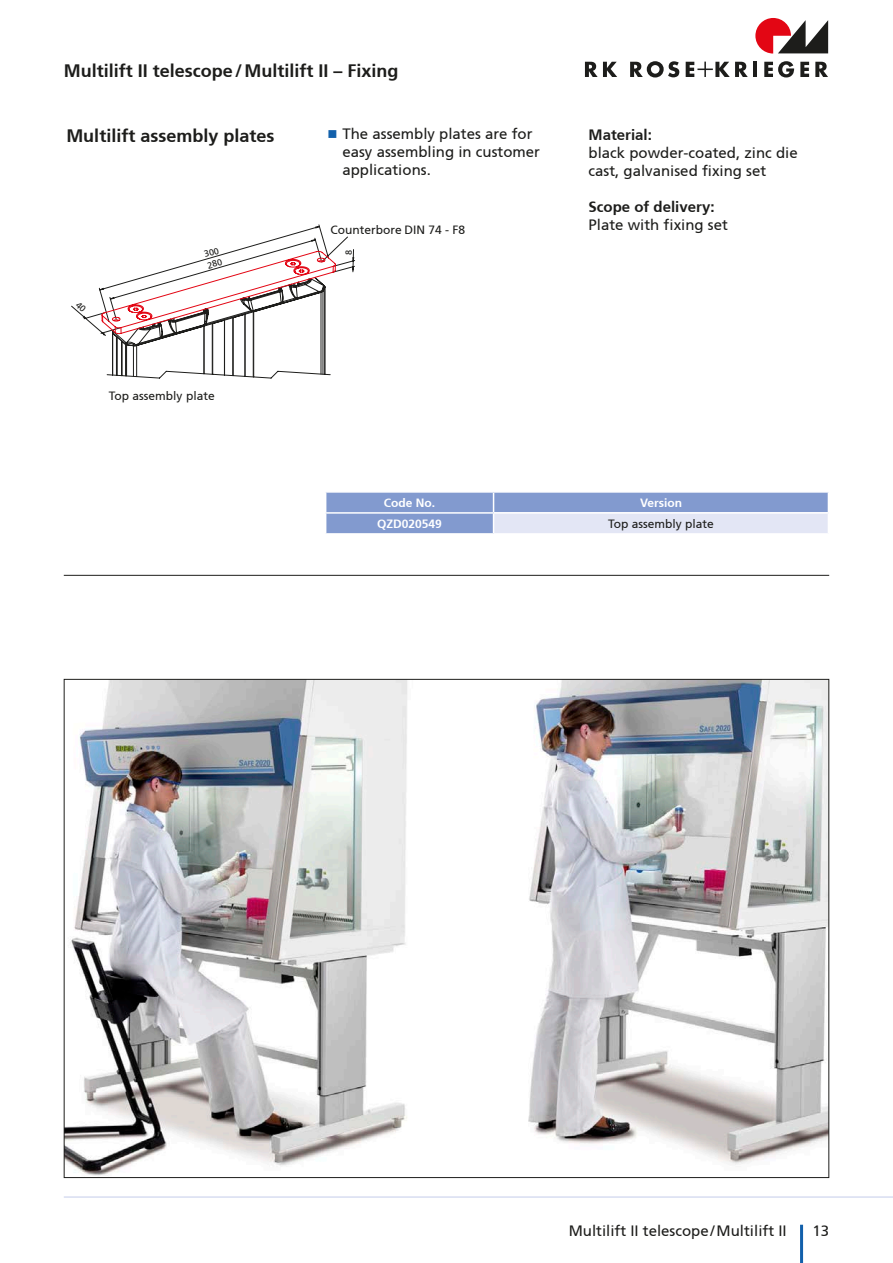
<style>
.page{position:relative;width:893px;height:1263px;background:#fff}
.page>*{position:absolute;margin:0;border:0;box-sizing:border-box;transform-origin:0 0}
.Überschrift_12P{font:700 18px "Frutiger";color:#1d1d1b}
.Linksbündig_10P{font:15px/18px "Frutiger";color:#1d1d1b}
.Linksbündig_10P-2{font:700 15px "Frutiger";color:#1d1d1b}
.Tabelle_6P_zentriert{font:12px "Frutiger";color:#1d1d1b}
.Tabelle_8P_zentriert{font:700 12px "Frutiger";color:#fff}
.Tabelle_8P_zentriert-2{font:12px "Frutiger";color:#1d1d1b}
.t1{font:9px/11.7px "Frutiger";color:#1d1d1b}
</style>
<div class="page">
<svg style="left:585px;top:62px;width:32px;height:15px"></svg>
<svg style="left:630px;top:61px;width:49px;height:16px"></svg>
<hr style="left:753px;top:62px;width:4px;height:15px;background:#1d1d1b">
<svg style="left:764px;top:61px;width:30px;height:16px"></svg>
<svg style="left:800px;top:62px;width:9px;height:15px"></svg>
<svg style="left:815px;top:62px;width:13px;height:15px"></svg>
<svg style="left:686px;top:62px;width:62px;height:15px"></svg>
<svg style="left:755px;top:18px;width:73px;height:36px"></svg>
<hr style="left:0;top:0;width:1px;height:77px;background:#575756">
<hr style="left:800px;top:1225px;width:3px;height:38px;background:#1260ab">
<hr style="left:64px;top:1196px;width:829px;height:2px;background:#d8ddf1">
<hr style="left:64px;top:575px;width:765px;height:1px;background:#1d1d1b">
<img style="left:66px;top:681px;width:761px;height:495px">
<svg style="left:326px;top:492px;width:503px;height:42px;background:#a9b9de"></svg>
<svg style="left:71px;top:224px;width:284px;height:154px"></svg>
<p class="Überschrift_12P" style="left:64px;top:60px;width:336px">Multilift II telescope/Multilift II – Fixing</p>
<p class="Überschrift_12P" style="left:66px;top:125px;width:210px">Multilift assembly plates</p>
<p class="Linksbündig_10P" style="left:342px;top:125px;width:199px">The assembly plates are for easy assembling in customer applications.</p>
<p class="Linksbündig_10P-2" style="left:589px;top:126px;width:65px">Material:</p>
<p class="Linksbündig_10P" style="left:589px;top:144px;width:211px">black powder-coated, zinc die cast, galvanised fixing set</p>
<p class="Linksbündig_10P-2" style="left:589px;top:198px;width:127px">Scope of delivery:</p>
<p class="Linksbündig_10P" style="left:589px;top:216px;width:141px">Plate with fixing set</p>
<p class="Tabelle_6P_zentriert" style="left:330px;top:222px;width:136px">Counterbore DIN 74 - F8</p>
<p class="t1" style="left:203px;top:249px;width:16px;rotate:-16deg">300<br>280</p>
<p class="Tabelle_6P_zentriert" style="left:109px;top:389px;width:107px">Top assembly plate</p>
<p class="Tabelle_8P_zentriert" style="left:384px;top:496px;width:53px">Code No.</p>
<p class="Tabelle_8P_zentriert" style="left:640px;top:496px;width:44px">Version</p>
<p class="Tabelle_8P_zentriert" style="left:377px;top:517px;width:66px">QZD020549</p>
<p class="Tabelle_8P_zentriert-2" style="left:608px;top:517px;width:107px">Top assembly plate</p>
<p class="Linksbündig_10P" style="left:569px;top:1222px;width:219px">Multilift II telescope/Multilift II</p>
<p class="Linksbündig_10P" style="left:812px;top:1222px;width:18px">13</p>
</div>
